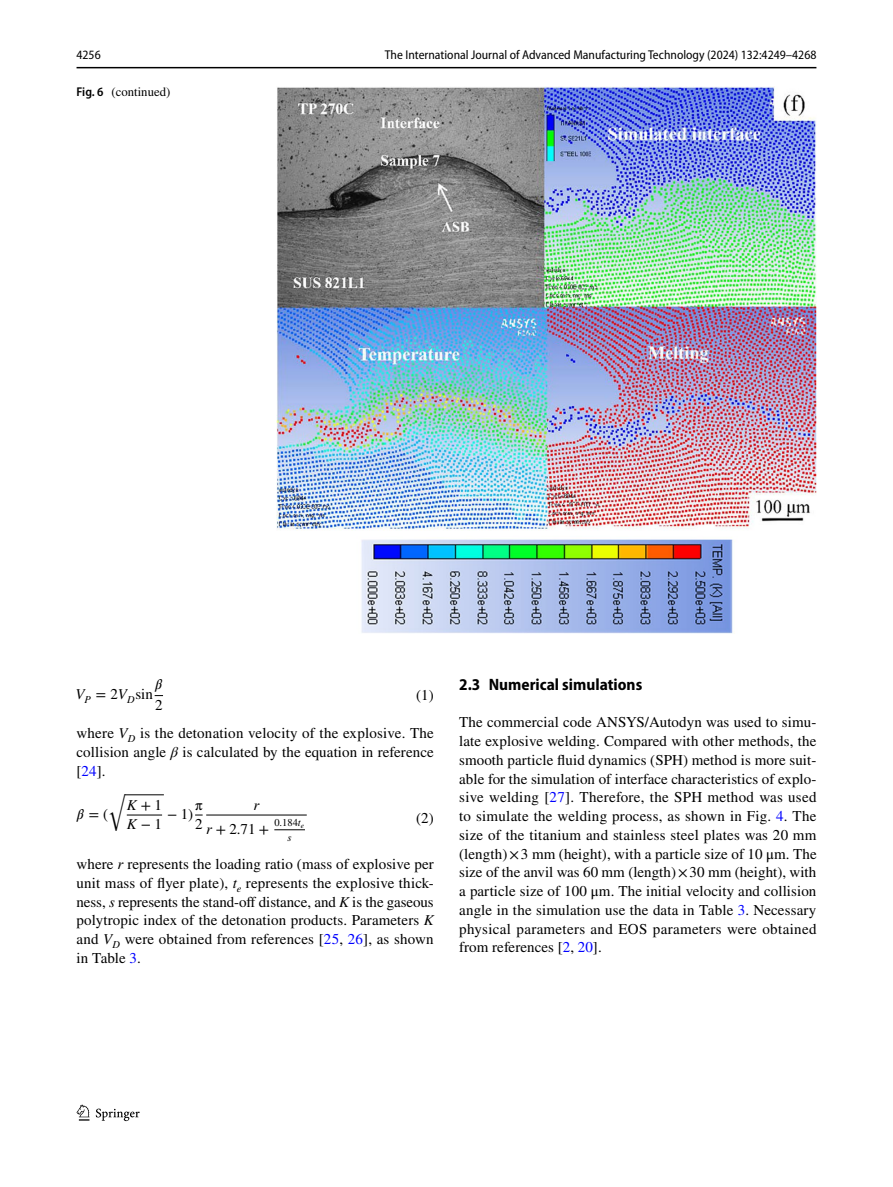
<style>
.page{position:relative;width:893px;height:1187px;background:#fff}
.page>*{position:absolute;margin:0;border:0;box-sizing:border-box;transform-origin:0 0}
.t1{font:700 semi-condensed 16.5px "Myriad Pro";color:#000}
.t2{font:15px/18.8px "STIX";letter-spacing:.005em;color:#000;text-align:justify}
.t3{font:15px "STIX General Regular 2";color:#000}
.t4{font:15px/23.4px "STIX General";color:#000}
.t5{font:15px "STIX Math Regular 2";color:#000}
.t6{font:italic 15px/19.2px "STIX General";color:#000}
.t7{font:italic 15px "STIX Math";color:#000}
.t8{font:15px "STIX Math Extensions";color:#000}
.t9{font:semi-condensed 12.75px "Myriad Pro";color:#000}
.t10{font:12.75px "STIX";color:#000}
.t11{font:10.5px/15.1px "STIX General";color:#000;text-align:center}
.s1{font-family:"Myriad Pro";font-weight:600;font-stretch:semi-condensed}
.s2{font-family:"STIX General Italic 2"}
.s3{font-family:"STIX Math"}
.s4{font-style:italic}
.s5{color:#00f}
.s6{font-family:"STIX Math Regular 2";font-style:normal}
.s7{font-style:normal}
.s8{font-family:"STIX General"}
.s9{font-family:"STIX Math Regular 2"}
.s10{font-family:"STIX Math Italic 2"}
</style>
<div class="page">
<hr style="left:77px;top:67px;width:739px;height:1px;background:#000">
<svg style="left:77px;top:1104px;width:12px;height:16px"></svg>
<svg style="left:96px;top:1108px;width:44px;height:12px"></svg>
<hr style="left:125px;top:794px;width:39px;height:1px;background:#000">
<hr style="left:127px;top:814px;width:35px;height:1px;background:#000">
<hr style="left:206px;top:814px;width:101px;height:1px;background:#000">
<hr style="left:274px;top:829px;width:31px;height:1px;background:#000">
<img style="left:276px;top:87px;width:540px;height:546px">
<p class="t9" style="left:77px;top:48px;width:26px">4256</p>
<p class="t9" style="left:385px;top:48px;width:433px">The International Journal of Advanced Manufacturing Technology (2024) 132:4249–4268</p>
<p class="t10" style="left:77px;top:83px;width:95px"><span class="s1">Fig. 6</span> (continued)</p>
<p class="t7" style="left:155px;top:679px;width:9px">𝛽</p>
<p class="t3" style="left:155px;top:695px;width:9px">2</p>
<p class="t3" style="left:75px;top:685px;width:79px"><span class="s2">V</span><sub>P</sub> <span class="s3">=</span> 2<span class="s2">V</span><sub>D</sub>sin</p>
<p class="t2" style="left:416px;top:686px;width:19px">(1)</p>
<p class="t2" style="left:77px;top:724px;width:359px">where <span class="s4">V</span><sub>D</sub> is the detonation velocity of the explosive. The collision angle <span class="s4">β</span> is calculated by the equation in reference [<span class="s5">24</span>].</p>
<p class="t8" style="left:108px;top:781px;width:18px">√</p>
<p class="t6" style="left:127px;top:795px;width:37px">K<span class="s6">+</span><span class="s7">1<br></span>K<span class="s6">−</span><span class="s7">1</span></p>
<p class="t5" style="left:167px;top:808px;width:28px">− <span class="s8">1</span>)</p>
<p class="t5" style="left:195px;top:799px;width:9px">π</p>
<p class="t4" style="left:195px;top:812px;width:9px">2</p>
<p class="t4" style="left:206px;top:793px;width:64px;text-indent:47px"><span class="s4">r<br>r</span> <span class="s9">+</span> 2.71 <span class="s9">+</span></p>
<p class="t5" style="left:76px;top:808px;width:33px"><span class="s10">𝛽</span>=(</p>
<p class="t11" style="left:274px;top:814px;width:31px">0.184<span class="s4">t</span><sub>e </sub><span class="s4">s</span></p>
<p class="t2" style="left:416px;top:809px;width:19px">(2)</p>
<p class="t2" style="left:77px;top:855px;width:359px">where <span class="s4">r</span> represents the loading ratio (mass of explosive per unit mass of flyer plate), <span class="s4">t</span><sub>e</sub> represents the explosive thick&shy;ness, <span class="s4">s</span> represents the stand-off distance, and <span class="s4">K</span> is the gaseous polytropic index of the detonation products. Parameters <span class="s4">K </span>and <span class="s4">V</span><sub>D</sub> were obtained from references [<span class="s5">25</span>, <span class="s5">26</span>], as shown in Table <span class="s5">3</span>.</p>
<p class="t1" style="left:459px;top:675px;width:185px">2.3 Numerical simulations</p>
<p class="t2" style="left:459px;top:714px;width:359px">The commercial code ANSYS/Autodyn was used to simu&shy;late explosive welding. Compared with other methods, the smooth particle fluid dynamics (SPH) method is more suit&shy;able for the simulation of interface characteristics of explo&shy;sive welding [<span class="s5">27</span>]. Therefore, the SPH method was used to simulate the welding process, as shown in Fig. <span class="s5">4</span>. The size of the titanium and stainless steel plates was 20 mm (length)×3 mm (height), with a particle size of 10 μm. The size of the anvil was 60 mm (length)×30 mm (height), with a particle size of 100 μm. The initial velocity and collision angle in the simulation use the data in Table <span class="s5">3</span>. Necessary physical parameters and EOS parameters were obtained from references [<span class="s5">2</span>, <span class="s5">20</span>].</p>
</div>
